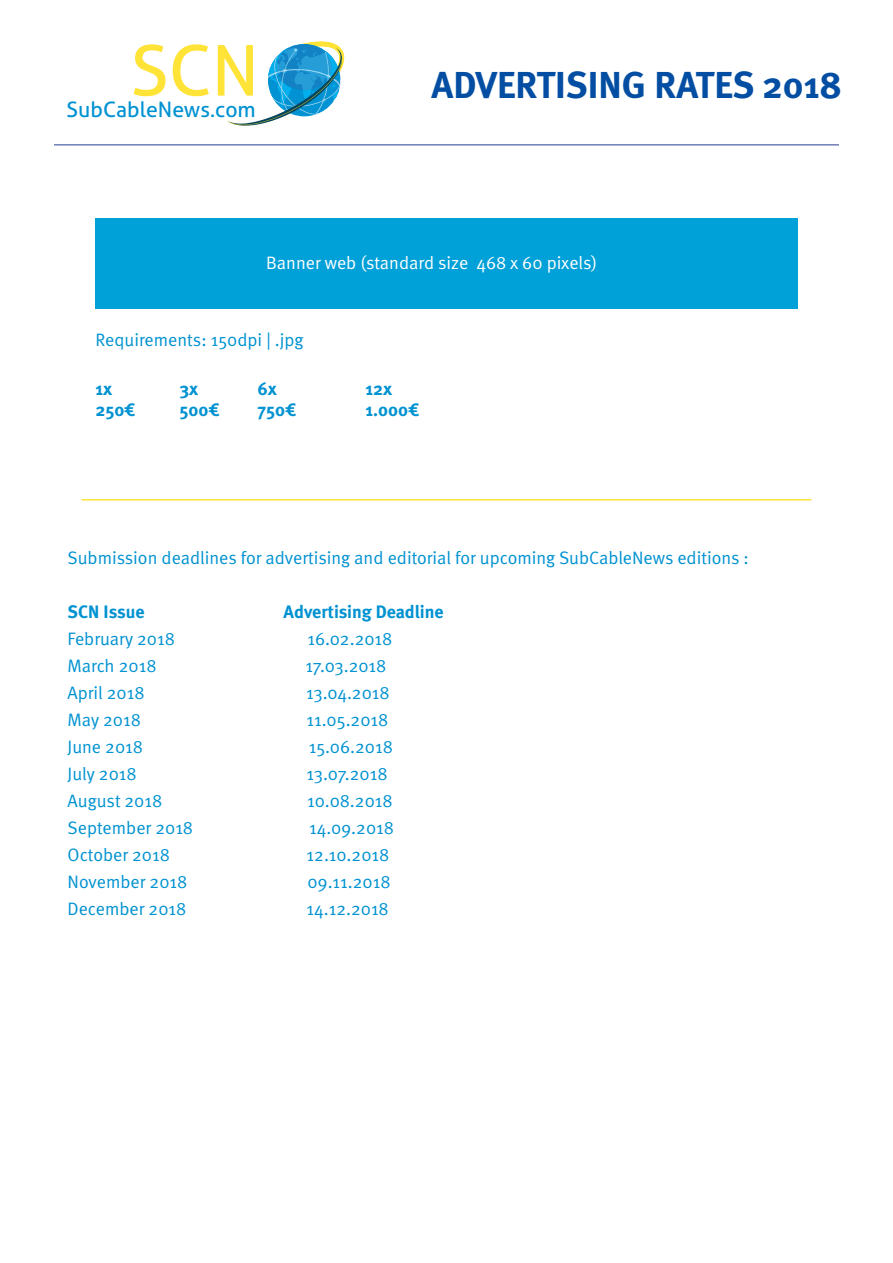
<style>
.page{position:relative;width:893px;height:1263px;background:#fff}
.page>*{position:absolute;margin:0;border:0;box-sizing:border-box;transform-origin:0 0}
.t1{font:69.75px "Aller";color:#ffe337}
.t2{font:700 37.5px "Meta";color:#034ea2}
.t3{font:21.3px "Aller";color:#0092d2}
.t4{font:18px "Meta Normal";color:#0092d1}
.t5{font:700 18px "Meta";color:#0092d1}
.t6{font:18px "Meta Normal";letter-spacing:-.005em;color:#fff}
</style>
<div class="page">
<svg style="left:227px;top:41px;width:117px;height:85px"></svg>
<hr style="left:82px;top:499px;width:729px;height:1px;background:#ffe337">
<hr style="left:54px;top:144px;width:785px;height:1px;background:#25408f">
<div style="left:95px;top:219px;width:702px;height:90px;background:#00a0d8"></div>
<h1 class="t1" style="left:131px;top:28px;width:130px">SCN</h1>
<p class="t3" style="left:67px;top:97px;width:190px">SubCableNews.com</p>
<h2 class="t2" style="left:432px;top:63px;width:412px">Advertising rates 2018</h2>
<p class="t6" style="left:266px;top:252px;width:332px">Banner web (standard size 468 x 60 pixels)</p>
<p class="t4" style="left:96px;top:329px;width:210px">Requirements: 150dpi | .jpg</p>
<p class="t5" style="left:96px;top:378px;width:18px">1x</p>
<p class="t5" style="left:180px;top:378px;width:20px">3x</p>
<p class="t5" style="left:258px;top:378px;width:21px">6x</p>
<p class="t5" style="left:366px;top:378px;width:28px">12x</p>
<p class="t5" style="left:96px;top:399px;width:41px">250€</p>
<p class="t5" style="left:180px;top:399px;width:42px">500€</p>
<p class="t5" style="left:258px;top:399px;width:40px">750€</p>
<p class="t5" style="left:366px;top:399px;width:55px">1.000€</p>
<p class="t4" style="left:68px;top:547px;width:683px">Submission deadlines for advertising and editorial for upcoming SubCableNews editions :</p>
<p class="t5" style="left:68px;top:601px;width:78px">SCN Issue</p>
<p class="t5" style="left:284px;top:601px;width:162px">Advertising Deadline</p>
<p class="t4" style="left:68px;top:628px;width:109px">February 2018</p>
<p class="t4" style="left:308px;top:628px;width:86px">16.02.2018</p>
<p class="t4" style="left:68px;top:655px;width:90px">March 2018</p>
<p class="t4" style="left:306px;top:655px;width:82px">17.03.2018</p>
<p class="t4" style="left:68px;top:682px;width:79px">April 2018</p>
<p class="t4" style="left:306px;top:682px;width:85px">13.04.2018</p>
<p class="t4" style="left:68px;top:709px;width:75px">May 2018</p>
<p class="t4" style="left:307px;top:709px;width:83px">11.05.2018</p>
<p class="t4" style="left:68px;top:736px;width:77px">June 2018</p>
<p class="t4" style="left:309px;top:736px;width:86px">15.06.2018</p>
<p class="t4" style="left:68px;top:763px;width:71px">July 2018</p>
<p class="t4" style="left:306px;top:763px;width:83px">13.07.2018</p>
<p class="t4" style="left:68px;top:790px;width:96px">August 2018</p>
<p class="t4" style="left:307px;top:790px;width:87px">10.08.2018</p>
<p class="t4" style="left:68px;top:817px;width:127px">September 2018</p>
<p class="t4" style="left:309px;top:817px;width:86px">14.09.2018</p>
<p class="t4" style="left:68px;top:844px;width:104px">October 2018</p>
<p class="t4" style="left:307px;top:844px;width:84px">12.10.2018</p>
<p class="t4" style="left:68px;top:871px;width:121px">November 2018</p>
<p class="t4" style="left:307px;top:871px;width:85px">09.11.2018</p>
<p class="t4" style="left:68px;top:898px;width:120px">December 2018</p>
<p class="t4" style="left:306px;top:898px;width:84px">14.12.2018</p>
</div>
